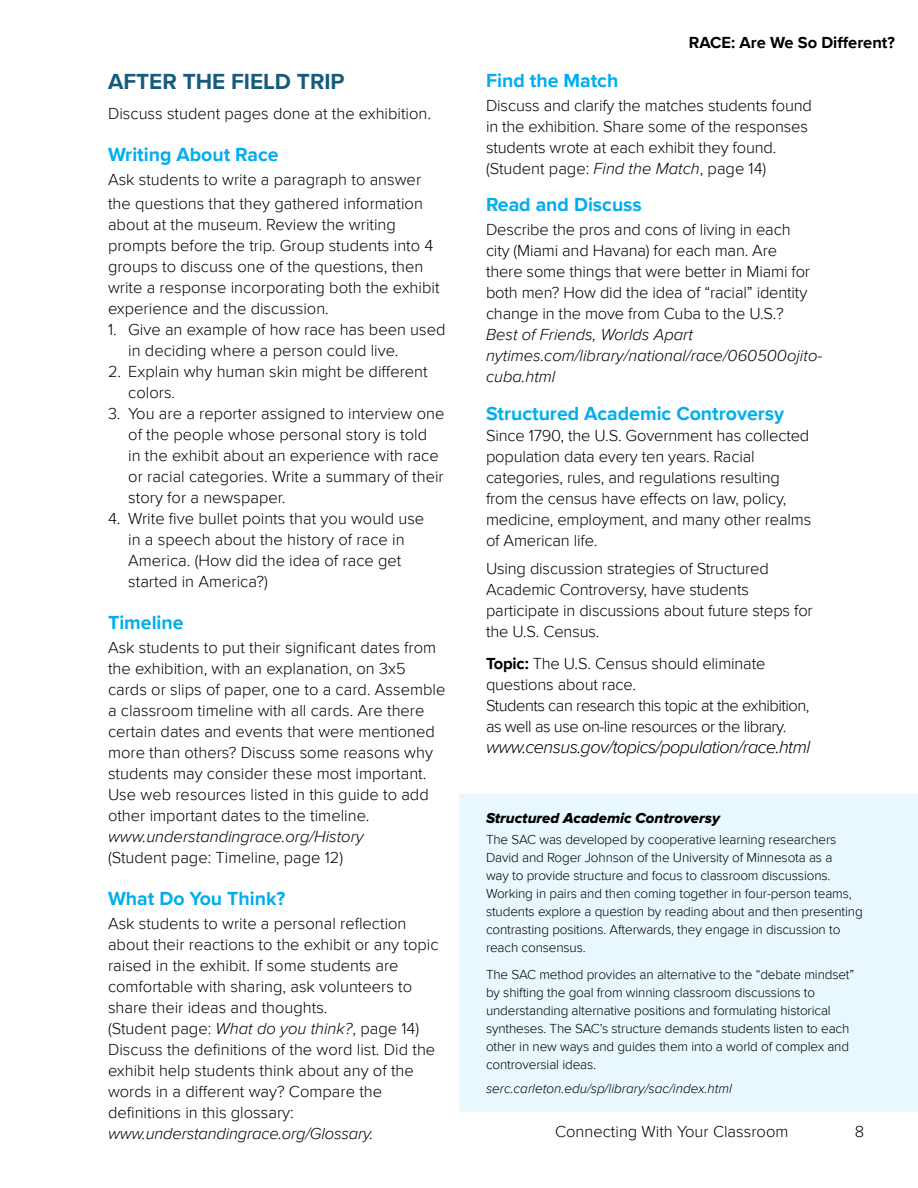
<style>
.page{position:relative;width:918px;height:1188px;background:#fff}
.page>*{position:absolute;margin:0;border:0;box-sizing:border-box;transform-origin:0 0}
.t1{font:700 22.5px "Proxima Nova";color:#165a7c}
.t2{font:700 19.5px "Proxima Nova";color:#00aeef}
.t3{font:italic 300 18px "Proxima Nova";letter-spacing:-.03em;color:#000}
.t4{font:300 16.5px/21px "Proxima Nova";color:#000}
.t5{font:italic 300 16.5px/21px "Proxima Nova";color:#000}
.t6{font:300 16.5px/21px "Proxima Nova";letter-spacing:-.03em;color:#000}
.t7{font:700 16.5px "Proxima Nova";color:#000}
.t8{font:15px "Proxima Nova Extrabld It";color:#000}
.t9{font:300 13.5px/18px "Proxima Nova";letter-spacing:-.01em;color:#000}
.t10{font:italic 300 13.5px "Proxima Nova";color:#000}
.s1{font-style:italic}
.s2{font-weight:700}
</style>
<div class="page">
<div style="left:459px;top:794px;width:459px;height:317px;background:#e9f7fe"></div>
<h1 class="t1" style="left:108px;top:65px;width:238px">AFTER THE FIELD TRIP</h1>
<p class="t4" style="left:108px;top:102px;width:325px">Discuss student pages done at the exhibition.</p>
<p class="t2" style="left:108px;top:140px;width:172px">Writing About Race</p>
<p class="t4" style="left:108px;top:167px;width:316px;line-height:24px">Ask students to write a paragraph to answer the questions that they gathered information</p>
<p class="t4" style="left:108px;top:213px;width:333px">about at the museum. Review the writing prompts before the trip. Group students into 4 groups to discuss one of the questions, then write a response incorporating both the exhibit experience and the discussion.</p>
<p class="t4" style="left:128px;top:318px;width:319px;text-indent:-20px">1. Give an example of how race has been used in deciding where a person could live.</p>
<p class="t4" style="left:128px;top:360px;width:301px;text-indent:-20px">2. Explain why human skin might be different colors.</p>
<p class="t4" style="left:128px;top:402px;width:318px;text-indent:-20px">3. You are a reporter assigned to interview one of the people whose personal story is told<br>in the exhibit about an experience with race or racial categories. Write a summary of their story for a newspaper.</p>
<p class="t4" style="left:128px;top:507px;width:298px;text-indent:-20px">4. Write five bullet points that you would use in a speech about the history of race in America. (How did the idea of race get started in America?)</p>
<p class="t2" style="left:108px;top:608px;width:77px">Timeline</p>
<p class="t4" style="left:108px;top:636px;width:339px">Ask students to put their significant dates from the exhibition, with an explanation, on 3x5 cards or slips of paper, one to a card. Assemble a classroom timeline with all cards. Are there certain dates and events that were mentioned more than others? Discuss some reasons why students may consider these most important.<br>Use web resources listed in this guide to add other important dates to the timeline.</p>
<p class="t5" style="left:108px;top:825px;width:257px">www.understandingrace.org/History</p>
<p class="t4" style="left:108px;top:846px;width:237px">(Student page: Timeline, page 12)</p>
<p class="t2" style="left:108px;top:884px;width:179px">What Do You Think?</p>
<p class="t4" style="left:108px;top:912px;width:332px">Ask students to write a personal reflection about their reactions to the exhibit or any topic raised in the exhibit. If some students are comfortable with sharing, ask volunteers to share their ideas and thoughts.<br>(Student page: <span class="s1">What do you think?</span>, page 14)<br>Discuss the definitions of the word list. Did the exhibit help students think about any of the words in a different way? Compare the definitions in this glossary:</p>
<p class="t5" style="left:108px;top:1122px;width:267px">www.understandingrace.org/Glossary.</p>
<p class="t7" style="left:689px;top:30px;width:208px">RACE: Are We So Different?</p>
<p class="t2" style="left:486px;top:66px;width:134px">Find the Match</p>
<p class="t4" style="left:486px;top:94px;width:327px">Discuss and clarify the matches students found in the exhibition. Share some of the responses students wrote at each exhibit they found. (Student page: <span class="s1">Find the Match</span>, page 14)</p>
<p class="t2" style="left:486px;top:190px;width:157px">Read and Discuss</p>
<p class="t4" style="left:486px;top:218px;width:326px">Describe the pros and cons of living in each city (Miami and Havana) for each man. Are there some things that were better in Miami for both men? How did the idea of “racial” identity change in the move from Cuba to the U.S.?</p>
<p class="t5" style="left:486px;top:323px;width:338px">Best of Friends, Worlds Apart nytimes.com/library/national/race/060500ojito&shy;cuba.html</p>
<p class="t2" style="left:486px;top:399px;width:300px">Structured Academic Controversy</p>
<p class="t4" style="left:486px;top:424px;width:327px">Since 1790, the U.S. Government has collected population data every ten years. Racial categories, rules, and regulations resulting from the census have effects on law, policy, medicine, employment, and many other realms of American life.</p>
<p class="t4" style="left:486px;top:557px;width:328px">Using discussion strategies of Structured Academic Controversy, have students participate in discussions about future steps for the U.S. Census.</p>
<p class="t6" style="left:486px;top:652px;width:325px"><span class="s2">Topic:</span> The U.S. Census should eliminate questions about race.<br>Students can research this topic at the exhibition, as well as use on-line resources or the library.</p>
<p class="t3" style="left:486px;top:733px;width:326px">www.census.gov/topics/population/race.html</p>
<p class="t8" style="left:486px;top:809px;width:235px">Structured Academic Controversy</p>
<p class="t9" style="left:486px;top:829px;width:378px">The SAC was developed by cooperative learning researchers David and Roger Johnson of the University of Minnesota as a<br>way to provide structure and focus to classroom discussions.<br>Working in pairs and then coming together in four-person teams, students explore a question by reading about and then presenting contrasting positions. Afterwards, they engage in discussion to reach consensus.</p>
<p class="t9" style="left:486px;top:964px;width:370px">The SAC method provides an alternative to the “debate mindset” by shifting the goal from winning classroom discussions to understanding alternative positions and formulating historical syntheses. The SAC’s structure demands students listen to each other in new ways and guides them into a world of complex and controversial ideas.</p>
<p class="t10" style="left:486px;top:1078px;width:248px">serc.carleton.edu/sp/library/sac/index.html</p>
<p class="t4" style="left:555px;top:1120px;width:235px">Connecting With Your Classroom</p>
<p class="t4" style="left:855px;top:1120px;width:11px">8</p>
</div>
